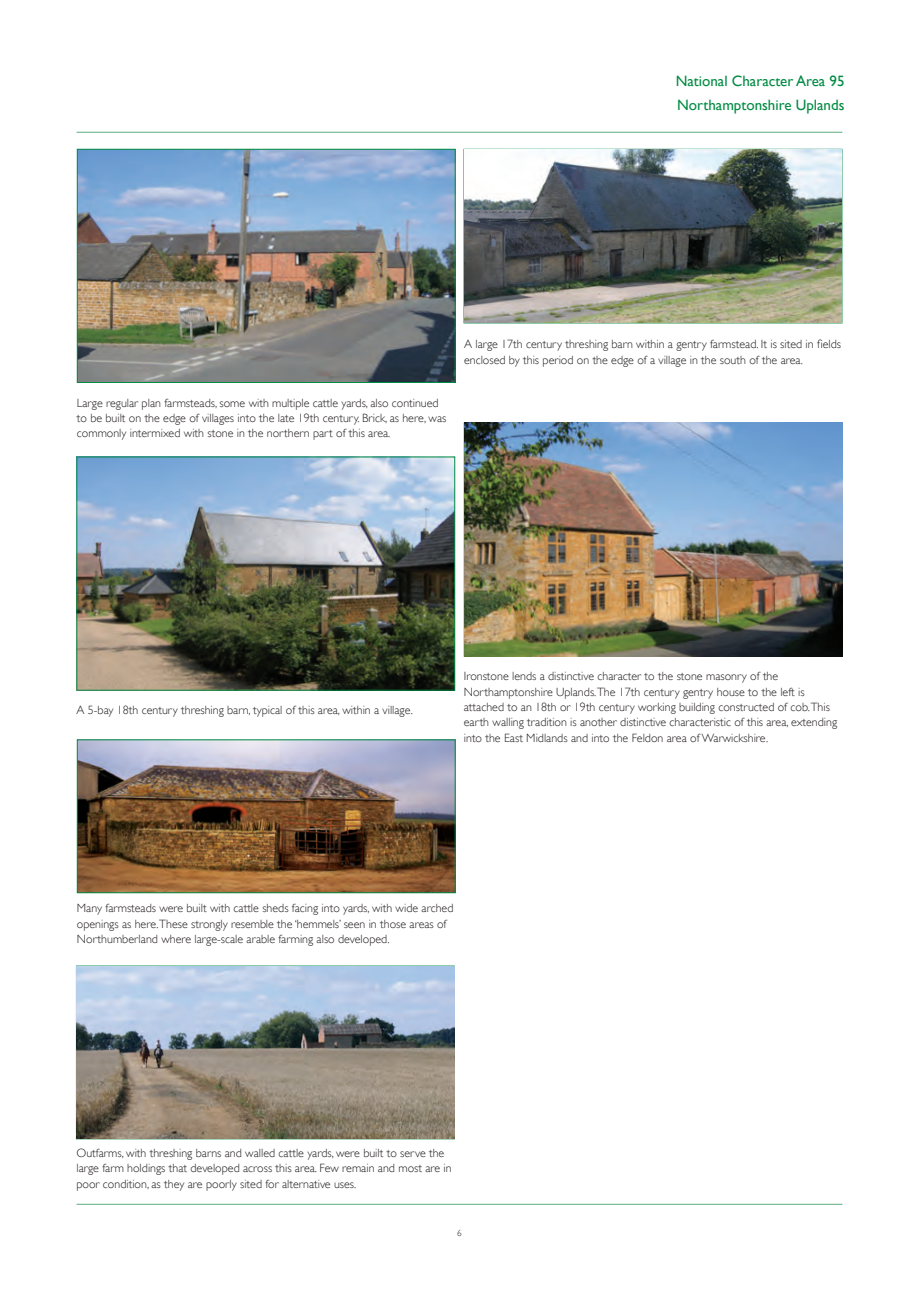
<style>
.page{position:relative;width:919px;height:1289px;background:#fff}
.page>*{position:absolute;margin:0;border:0;box-sizing:border-box;transform-origin:0 0}
.t1{font:15px/24px "Gill Sans";color:#008b43}
.t2{font:300 12px/15.3px "Gill Sans";color:#231f20}
.t3{font:300 9px "Gill Sans";color:#231f20}
</style>
<div class="page">
<hr style="left:77px;top:132px;width:765px;height:1px;background:#5aad7d">
<hr style="left:77px;top:1203px;width:765px;height:1px;background:#5aad7d">
<img style="left:79px;top:151px;width:374px;height:230px">
<img style="left:78px;top:458px;width:375px;height:230px">
<div style="left:76px;top:456px;width:379px;height:234px;border:1px solid #008b43"></div>
<img style="left:79px;top:741px;width:374px;height:150px">
<div style="left:77px;top:739px;width:378px;height:154px;border:1px solid #008b43"></div>
<img style="left:76px;top:966px;width:378px;height:172px">
<img style="left:464px;top:149px;width:377px;height:174px">
<div style="left:77px;top:149px;width:378px;height:234px;border:1px solid #008b43"></div>
<img style="left:464px;top:423px;width:378px;height:233px">
<p class="t1" style="left:675px;top:68px;width:170px">National Character Area 95<br>Northamptonshire Uplands</p>
<p class="t2" style="left:77px;top:395px;width:371px">Large regular plan farmsteads, some with multiple cattle yards, also continued to be built on the edge of villages into the late 19th century. Brick, as here, was commonly intermixed with stone in the northern part of this area.</p>
<p class="t2" style="left:464px;top:337px;width:378px">A large 17th century threshing barn within a gentry farmstead. It is sited in fields enclosed by this period on the edge of a village in the south of the area.</p>
<p class="t2" style="left:76px;top:702px;width:338px">A 5-bay 18th century threshing barn, typical of this area, within a village.</p>
<p class="t2" style="left:464px;top:668px;width:375px">Ironstone lends a distinctive character to the stone masonry of the Northamptonshire Uplands.The 17th century gentry house to the left is attached to an 18th or 19th century working building constructed of cob.This earth walling tradition is another distinctive characteristic of this area, extending into the East Midlands and into the Feldon area of Warwickshire.</p>
<p class="t2" style="left:77px;top:900px;width:378px">Many farmsteads were built with cattle sheds facing into yards, with wide arched openings as here.These strongly resemble the ‘hemmels’ seen in those areas of<br>Northumberland where large-scale arable farming also developed.</p>
<p class="t2" style="left:76px;top:1145px;width:377px">Outfarms, with threshing barns and walled cattle yards, were built to serve the large farm holdings that developed across this area. Few remain and most are in poor condition, as they are poorly sited for alternative uses.</p>
<p class="t3" style="left:457px;top:1227px;width:6px">6</p>
</div>
